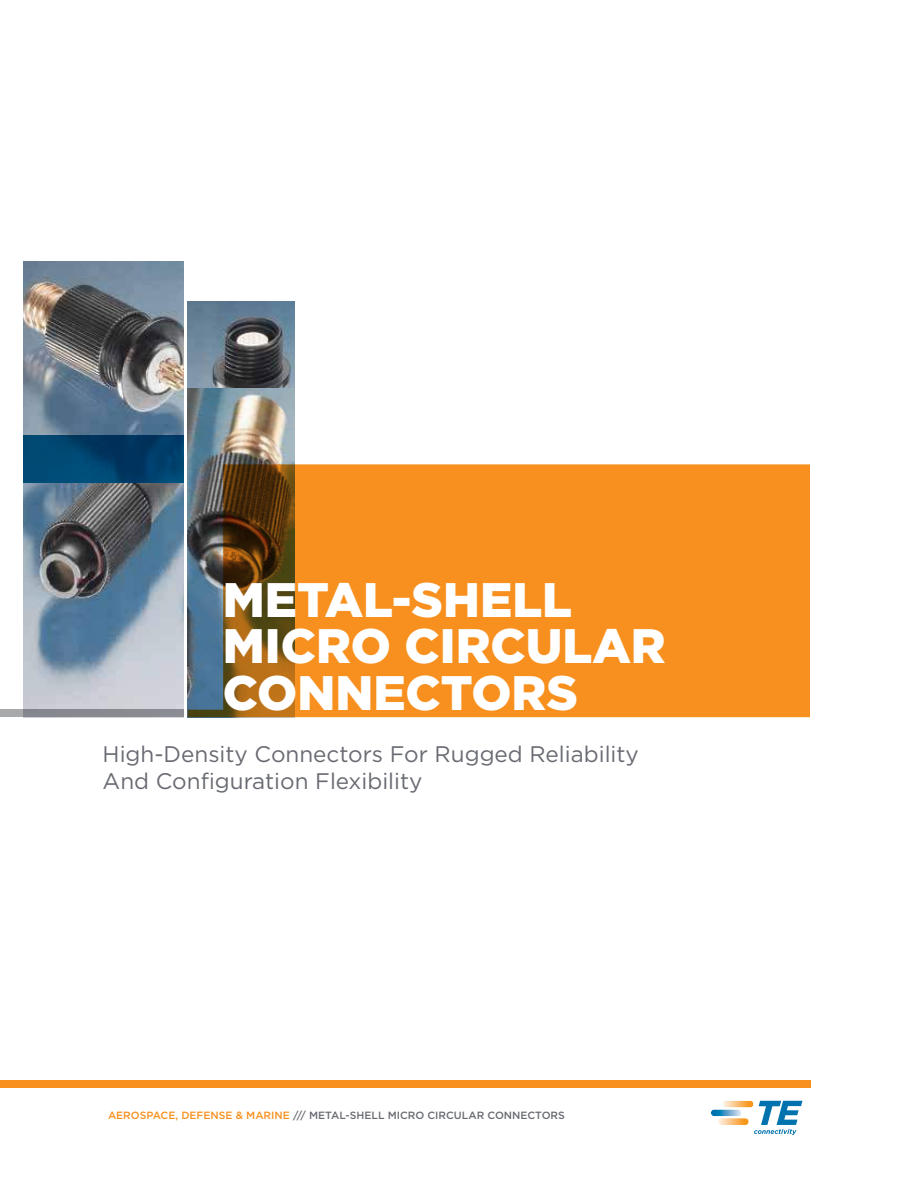
<style>
.page{position:relative;width:918px;height:1188px;background:#fff}
.page>*{position:absolute;margin:0;border:0;box-sizing:border-box;transform-origin:0 0}
.t1{font:900 48.45px/46.5px "Gotham";color:#fff}
.t2{font:22.5px/27px "Gotham";color:#696b73}
.t3{font:500 10.5px "Gotham";color:#696b73}
.s1{color:#f7901e}
</style>
<div class="page">
<img style="left:723px;top:1101px;width:31px;height:7px">
<img style="left:718px;top:1118px;width:31px;height:7px">
<img style="left:711px;top:1109px;width:30px;height:7px">
<svg style="left:754px;top:1101px;width:49px;height:34px"></svg>
<div style="left:0;top:1080px;width:810px;height:8px;background:#f7901e"></div>
<img style="left:188px;top:388px;width:107px;height:76px">
<svg style="left:188px;top:302px;width:107px;height:86px;background:#5e6c78"></svg>
<img style="left:23px;top:483px;width:161px;height:227px">
<svg style="left:0;top:710px;width:184px;height:7px"></svg>
<svg style="left:188px;top:464px;width:622px;height:253px;background:#dd8521"></svg>
<img style="left:23px;top:262px;width:161px;height:174px">
<svg style="left:23px;top:436px;width:161px;height:47px;background:#00416c"></svg>
<h1 class="t1" style="left:223px;top:579px;width:444px">METAL-SHELL<br>MICRO CIRCULAR<br>CONNECTORS</h1>
<p class="t2" style="left:103px;top:742px;width:538px">High-Density Connectors For Rugged Reliability<br>And Configuration Flexibility</p>
<p class="t3" style="left:108px;top:1111px;width:458px"><span class="s1">AEROSPACE, DEFENSE &amp; MARINE</span> /// METAL-SHELL MICRO CIRCULAR CONNECTORS</p>
</div>
